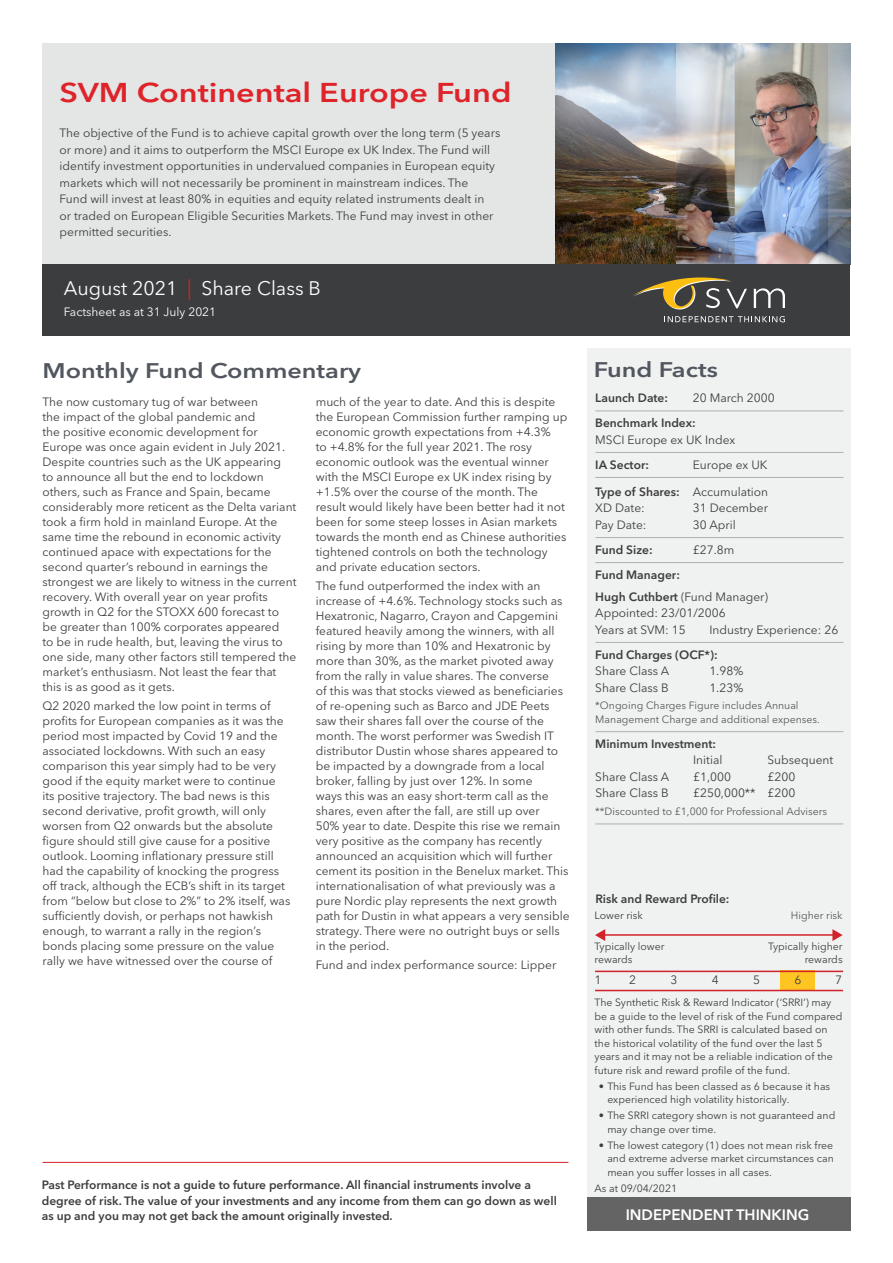
<style>
.page{position:relative;width:893px;height:1263px;background:#fff}
.page>*{position:absolute;margin:0;border:0;box-sizing:border-box;transform-origin:0 0}
.t1{font:600 27px "Avenir Next LT Pro";color:#de242a;scale:1.2 1}
.t2{font:600 21px "Avenir Next LT Pro";color:#52575f;scale:1.2 1}
.t3{font:19.5px "Avenir Next LT Pro";color:#fff}
.t4{font:600 15px "Avenir Next LT Pro";color:#fff}
.t5{font:12px/15px "Avenir Next LT Pro";color:#3e3e3f}
.t6{font:600 12px/15.8px "Avenir Next LT Pro";color:#3e3e3f}
.t7{font:12px "Avenir Next LT Pro";color:#fff}
.t8{font:10.5px/13.5px "Avenir Next LT Pro";color:#3e3e3f}
.t9{font:10.5px/13.5px "Avenir Next LT Pro";color:#57585a}
.s1{font-size:21px;color:#d1232a}
.s2{font-weight:600}
.s3{font-weight:400}
</style>
<div class="page">
<div style="left:43px;top:43px;width:807px;height:247px;background:#e2e4e4"></div>
<div style="left:587px;top:349px;width:263px;height:882px;background:#f0f1f1"></div>
<hr style="left:595px;top:411px;width:248px;height:1px;background:#aeafb3">
<hr style="left:595px;top:452px;width:248px;height:1px;background:#aeafb3">
<hr style="left:595px;top:477px;width:248px;height:1px;background:#aeafb3">
<hr style="left:595px;top:537px;width:248px;height:1px;background:#aeafb3">
<hr style="left:595px;top:562px;width:248px;height:1px;background:#aeafb3">
<hr style="left:595px;top:642px;width:248px;height:1px;background:#aeafb3">
<hr style="left:595px;top:731px;width:248px;height:1px;background:#aeafb3">
<hr style="left:595px;top:823px;width:248px;height:1px;background:#aeafb3">
<div style="left:780px;top:970px;width:35px;height:19px;background:#fec422"></div>
<svg style="left:832px;top:929px;width:11px;height:12px"></svg>
<svg style="left:595px;top:929px;width:10px;height:12px"></svg>
<hr style="left:603px;top:934px;width:230px;height:2px;background:#d1232a">
<div style="left:587px;top:1197px;width:263px;height:34px;background:#646464"></div>
<img style="left:555px;top:43px;width:295px;height:221px">
<hr style="left:43px;top:1162px;width:525px;height:1px;background:#d1232a">
<hr style="left:595px;top:971px;width:248px;height:1px;background:#d1232a">
<hr style="left:595px;top:990px;width:248px;height:1px;background:#d1232a">
<div style="left:43px;top:264px;width:807px;height:72px;background:#3b3d3e"></div>
<svg style="left:664px;top:316px;width:121px;height:6px"></svg>
<svg style="left:633px;top:277px;width:114px;height:32px"></svg>
<svg style="left:754px;top:288px;width:31px;height:20px"></svg>
<h1 class="t1" style="left:60px;top:76px;width:378px">SVM Continental Europe Fund</h1>
<p class="t5" style="left:60px;top:125px;width:442px;line-height:16.5px">The objective of the Fund is to achieve capital growth over the long term (5 years or more) and it aims to outperform the MSCI Europe ex UK Index. The Fund will identify investment opportunities in undervalued companies in European equity markets which will not necessarily be prominent in mainstream indices. The<br>Fund will invest at least 80% in equities and equity related instruments dealt in<br>or traded on European Eligible Securities Markets. The Fund may invest in other permitted securities.</p>
<h3 class="t3" style="left:64px;top:276px;width:259px">August 2021 <span class="s1">|</span> Share Class B</h3>
<p class="t7" style="left:64px;top:304px;width:154px">Factsheet as at 31 July 2021</p>
<h2 class="t2" style="left:43px;top:358px;width:267px">Monthly Fund Commentary</h2>
<p class="t5" style="left:43px;top:394px;width:256px">The now customary tug of war between<br>the impact of the global pandemic and<br>the positive economic development for Europe was once again evident in July 2021.<br>Despite countries such as the UK appearing<br>to announce all but the end to lockdown others, such as France and Spain, became considerably more reticent as the Delta variant took a firm hold in mainland Europe. At the same time the rebound in economic activity continued apace with expectations for the second quarter’s rebound in earnings the strongest we are likely to witness in the current recovery. With overall year on year profits growth in Q2 for the STOXX 600 forecast to<br>be greater than 100% corporates appeared<br>to be in rude health, but, leaving the virus to one side, many other factors still tempered the market’s enthusiasm. Not least the fear that this is as good as it gets.</p>
<p class="t5" style="left:43px;top:698px;width:249px">Q2 2020 marked the low point in terms of profits for European companies as it was the period most impacted by Covid 19 and the associated lockdowns. With such an easy comparison this year simply had to be very good if the equity market were to continue its positive trajectory. The bad news is this second derivative, profit growth, will only worsen from Q2 onwards but the absolute figure should still give cause for a positive outlook. Looming inflationary pressure still had the capability of knocking the progress off track, although the ECB’s shift in its target from “below but close to 2%” to 2% itself, was sufficiently dovish, or perhaps not hawkish enough, to warrant a rally in the region’s bonds placing some pressure on the value rally we have witnessed over the course of</p>
<p class="t5" style="left:316px;top:394px;width:253px">much of the year to date. And this is despite the European Commission further ramping up economic growth expectations from +4.3%<br>to +4.8% for the full year 2021. The rosy economic outlook was the eventual winner with the MSCI Europe ex UK index rising by +1.5% over the course of the month. The result would likely have been better had it not been for some steep losses in Asian markets towards the month end as Chinese authorities tightened controls on both the technology and private education sectors.</p>
<p class="t5" style="left:316px;top:578px;width:255px">The fund outperformed the index with an increase of +4.6%. Technology stocks such as Hexatronic, Nagarro, Crayon and Capgemini featured heavily among the winners, with all rising by more than 10% and Hexatronic by more than 30%, as the market pivoted away from the rally in value shares. The converse<br>of this was that stocks viewed as beneficiaries of re-opening such as Barco and JDE Peets saw their shares fall over the course of the month. The worst performer was Swedish IT distributor Dustin whose shares appeared to be impacted by a downgrade from a local broker, falling by just over 12%. In some<br>ways this was an easy short-term call as the shares, even after the fall, are still up over<br>50% year to date. Despite this rise we remain very positive as the company has recently announced an acquisition which will further cement its position in the Benelux market. This internationalisation of what previously was a pure Nordic play represents the next growth path for Dustin in what appears a very sensible strategy. There were no outright buys or sells in the period.</p>
<p class="t5" style="left:316px;top:958px;width:242px">Fund and index performance source: Lipper</p>
<p class="t6" style="left:42px;top:1177px;width:517px">Past Performance is not a guide to future performance. All financial instruments involve a degree of risk. The value of your investments and any income from them can go down as well as up and you may not get back the amount originally invested.</p>
<h2 class="t2" style="left:594px;top:356px;width:105px">Fund Facts</h2>
<p class="t6" style="left:595px;top:390px;width:74px">Launch Date:</p>
<p class="t5" style="left:693px;top:390px;width:83px">20 March 2000</p>
<p class="t6" style="left:595px;top:415px;width:102px">Benchmark Index:</p>
<p class="t5" style="left:595px;top:432px;width:142px">MSCI Europe ex UK Index</p>
<p class="t6" style="left:595px;top:456px;width:55px">IA Sector:</p>
<p class="t5" style="left:693px;top:457px;width:76px">Europe ex UK</p>
<p class="t5" style="left:595px;top:483px;width:174px;line-height:16.5px"><span class="s2">Type of Shares:</span> Accumulation<br>XD Date:</p>
<p class="t5" style="left:693px;top:500px;width:77px">31 December</p>
<p class="t5" style="left:595px;top:517px;width:53px">Pay Date:</p>
<p class="t5" style="left:693px;top:517px;width:45px">30 April</p>
<p class="t6" style="left:595px;top:542px;width:59px">Fund Size:</p>
<p class="t5" style="left:693px;top:542px;width:43px">£27.8m</p>
<p class="t6" style="left:595px;top:563px;width:174px;line-height:22.5px">Fund Manager:<br>Hugh Cuthbert <span class="s3">(Fund Manager)</span></p>
<p class="t5" style="left:595px;top:605px;width:132px;line-height:16.5px">Appointed: 23/01/2006<br>Years at SVM: 15</p>
<p class="t5" style="left:709px;top:622px;width:130px">Industry Experience: 26</p>
<p class="t6" style="left:595px;top:646px;width:124px">Fund Charges (OCF*):</p>
<p class="t5" style="left:595px;top:663px;width:76px">Share Class A</p>
<p class="t5" style="left:709px;top:663px;width:35px">1.98%</p>
<p class="t5" style="left:595px;top:680px;width:75px">Share Class B</p>
<p class="t5" style="left:709px;top:680px;width:35px">1.23%</p>
<p class="t9" style="left:595px;top:699px;width:226px">*Ongoing Charges Figure includes Annual<br>Management Charge and additional expenses.</p>
<p class="t6" style="left:595px;top:736px;width:122px">Minimum Investment:</p>
<p class="t5" style="left:693px;top:753px;width:31px">Initial</p>
<p class="t5" style="left:767px;top:753px;width:67px">Subsequent</p>
<p class="t5" style="left:595px;top:769px;width:76px">Share Class A</p>
<p class="t5" style="left:693px;top:769px;width:39px">£1,000</p>
<p class="t5" style="left:767px;top:769px;width:29px">£200</p>
<p class="t5" style="left:595px;top:786px;width:75px">Share Class B</p>
<p class="t5" style="left:693px;top:786px;width:104px">£250,000** £200</p>
<p class="t9" style="left:595px;top:805px;width:233px">**Discounted to £1,000 for Professional Advisers</p>
<p class="t6" style="left:595px;top:891px;width:136px">Risk and Reward Profile:</p>
<p class="t8" style="left:595px;top:909px;width:50px">Lower risk</p>
<p class="t9" style="left:791px;top:909px;width:53px">Higher risk</p>
<p class="t8" style="left:595px;top:939px;width:71px">Typically lower</p>
<p class="t8" style="left:768px;top:939px;width:76px">Typically higher</p>
<p class="t8" style="left:595px;top:953px;width:39px">rewards</p>
<p class="t8" style="left:805px;top:953px;width:39px">rewards</p>
<p class="t5" style="left:595px;top:972px;width:8px">1</p>
<p class="t5" style="left:629px;top:972px;width:8px">2</p>
<p class="t5" style="left:670px;top:972px;width:8px">3</p>
<p class="t5" style="left:712px;top:972px;width:8px">4</p>
<p class="t5" style="left:753px;top:972px;width:8px">5</p>
<p class="t5" style="left:794px;top:972px;width:8px">6</p>
<p class="t5" style="left:835px;top:972px;width:8px">7</p>
<p class="t8" style="left:595px;top:996px;width:249px">The Synthetic Risk &amp; Reward Indicator (‘SRRI’) may be a guide to the level of risk of the Fund compared with other funds. The SRRI is calculated based on the historical volatility of the fund over the last 5 years and it may not be a reliable indication of the future risk and reward profile of the fund.</p>
<p class="t8" style="left:607px;top:1079px;width:224px;text-indent:-9px">• This Fund has been classed as 6 because it has experienced high volatility historically.</p>
<p class="t8" style="left:607px;top:1109px;width:229px;text-indent:-9px">• The SRRI category shown is not guaranteed and may change over time.</p>
<p class="t8" style="left:607px;top:1138px;width:228px;text-align:justify;text-indent:-9px">• The lowest category (1) does not mean risk free and extreme adverse market circumstances can mean you suffer losses in all cases.</p>
<p class="t8" style="left:595px;top:1181px;width:84px">As at 09/04/2021</p>
<p class="t4" style="left:626px;top:1205px;width:185px">INDEPENDENT THINKING</p>
</div>
